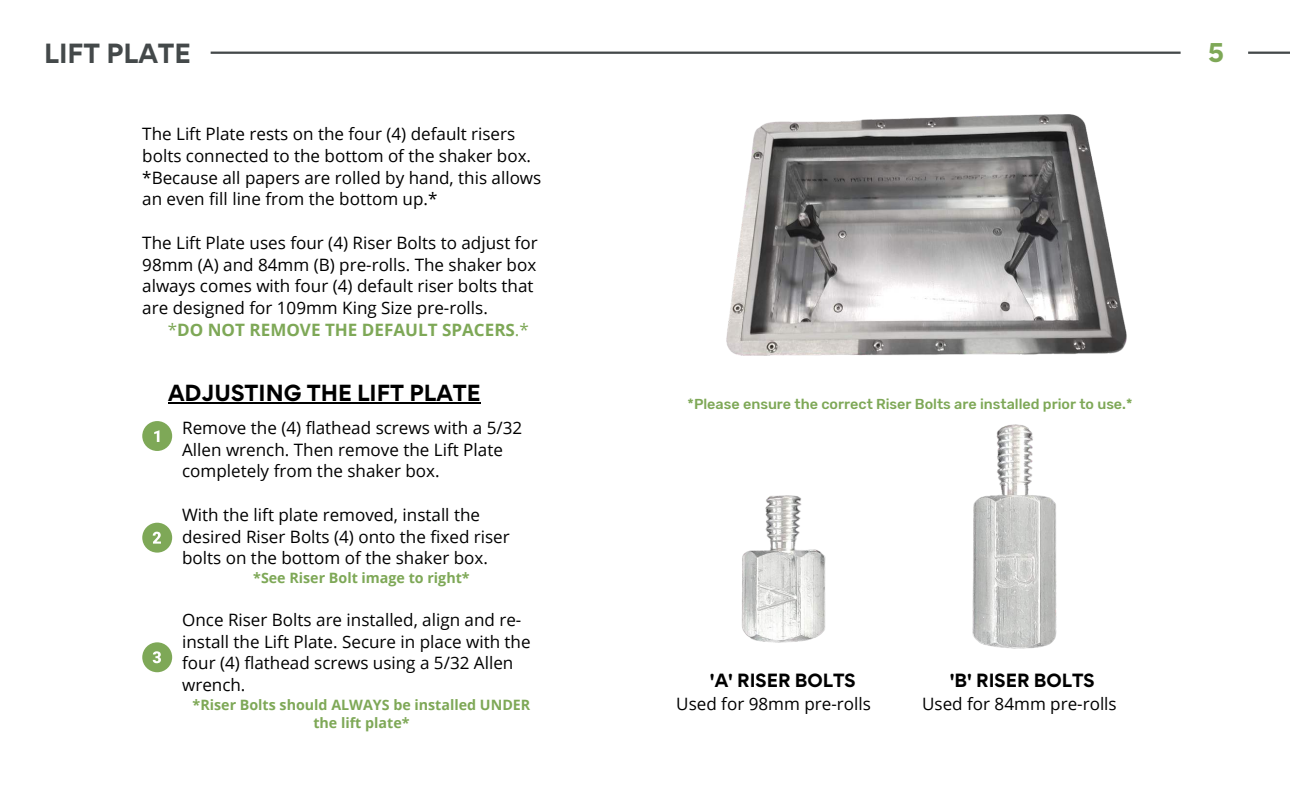
<style>
.page{position:relative;width:1290px;height:810px;background:#fff}
.page>*{position:absolute;margin:0;border:0;box-sizing:border-box;transform-origin:0 0}
.t1{font:700 24.7px "Gordita";color:#44494a}
.t2{font:700 24.2px "Gordita";color:#7ea857}
.t3{font:700 20.8px "Gordita";color:#000}
.t4{font:17.1px/21.8px "Open Sans";color:#000}
.t5{font:700 17.1px "Open Sans";color:#7ea857}
.t6{font:700 17.1px "Gordita";color:#000}
.t7{font:500 14.4px "Rubik";color:#7ea857}
.t8{font:700 14.3px/18px "Open Sans";color:#7ea857;text-align:center}
.s1{font-weight:400}
</style>
<div class="page">
<div style="left:142px;top:523px;width:30px;height:30px;background:#7ea857;border-radius:50%"></div>
<svg style="left:153px;top:532px;width:8px;height:12px"></svg>
<div style="left:142px;top:642px;width:30px;height:30px;background:#7ea857;border-radius:50%"></div>
<svg style="left:153px;top:651px;width:8px;height:12px"></svg>
<div style="left:142px;top:421px;width:30px;height:30px;background:#7ea857;border-radius:50%"></div>
<svg style="left:154px;top:430px;width:5px;height:12px"></svg>
<img style="left:972px;top:424px;width:85px;height:225px">
<img style="left:742px;top:495px;width:84px;height:148px">
<hr style="left:168px;top:402px;width:313px;height:2px;background:#000">
<img style="left:726px;top:114px;width:401px;height:242px">
<svg style="left:211px;top:52px;width:970px;height:2px;background:#515657"></svg>
<svg style="left:1248px;top:52px;width:42px;height:2px"></svg>
<h1 class="t1" style="left:44px;top:33px;width:148px">LIFT PLATE</h1>
<h2 class="t2" style="left:1208px;top:34px;width:17px">5</h2>
<p class="t4" style="left:142px;top:123px;width:401px">The Lift Plate rests on the four (4) default risers bolts connected to the bottom of the shaker box. *Because all papers are rolled by hand, this allows an even fill line from the bottom up.*</p>
<p class="t4" style="left:142px;top:231px;width:397px">The Lift Plate uses four (4) Riser Bolts to adjust for 98mm (A) and 84mm (B) pre-rolls. The shaker box always comes with four (4) default riser bolts that are designed for 109mm King Size pre-rolls.</p>
<p class="t5" style="left:168px;top:318px;width:363px"><span class="s1">*</span>DO NOT REMOVE THE DEFAULT SPACERS<span class="s1">.*</span></p>
<p class="t3" style="left:168px;top:376px;width:314px">ADJUSTING THE LIFT PLATE</p>
<p class="t4" style="left:182px;top:416px;width:342px">Remove the (4) flathead screws with a 5/32<br>Allen wrench. Then remove the Lift Plate completely from the shaker box.</p>
<p class="t4" style="left:182px;top:503px;width:329px">With the lift plate removed, install the desired Riser Bolts (4) onto the fixed riser bolts on the bottom of the shaker box.</p>
<p class="t8" style="left:253px;top:569px;width:218px">*See Riser Bolt image to right*</p>
<p class="t4" style="left:182px;top:608px;width:350px">Once Riser Bolts are installed, align and re&shy;install the Lift Plate. Secure in place with the four (4) flathead screws using a 5/32 Allen wrench.</p>
<p class="t8" style="left:193px;top:695px;width:339px">*Riser Bolts should ALWAYS be installed UNDER the lift plate*</p>
<p class="t7" style="left:688px;top:395px;width:446px">*Please ensure the correct Riser Bolts are installed prior to use.*</p>
<p class="t6" style="left:710px;top:667px;width:147px">'A' RISER BOLTS</p>
<p class="t6" style="left:950px;top:667px;width:147px">'B' RISER BOLTS</p>
<p class="t4" style="left:676px;top:692px;width:196px">Used for 98mm pre-rolls</p>
<p class="t4" style="left:922px;top:692px;width:196px">Used for 84mm pre-rolls</p>
</div>
